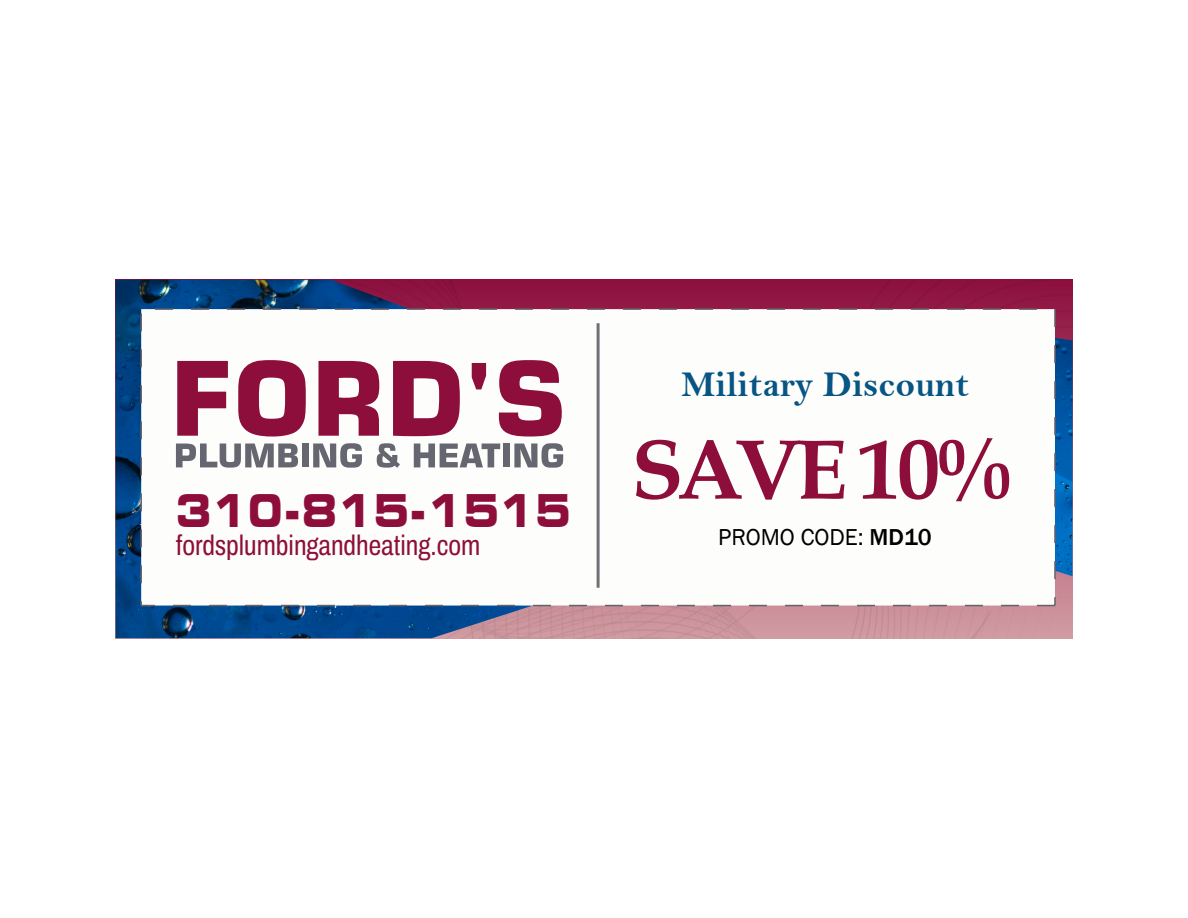
<style>
.page{position:relative;width:1188px;height:918px;background:#fff}
.page>*{position:absolute;margin:0;border:0;box-sizing:border-box;transform-origin:0 0}
.t1{font:700 85.05px "Book Antiqua";letter-spacing:-.08em;color:#8d0e3a}
.t2{font:700 expanded 44.85px "Square 721 BT";color:#8d0e3a;scale:.82 1}
.t3{font:36.6px "Bell MT Bold";color:#075584}
.t4{font:28.35px "Archivo Condensed";color:#8d0e3a}
.t5{font:23.7px "Franklin Gothic";color:#000}
.s1{font-weight:500}
</style>
<div class="page">
<img style="left:116px;top:280px;width:956px;height:358px">
<div style="left:140px;top:308px;width:916px;height:298px;background:#fdfdfb;border:2px dashed #65616a"></div>
<hr style="left:597px;top:323px;width:3px;height:265px;background:#6f7177">
<svg style="left:177px;top:361px;width:51px;height:75px"></svg>
<svg style="left:238px;top:360px;width:68px;height:77px"></svg>
<svg style="left:318px;top:361px;width:61px;height:75px"></svg>
<svg style="left:393px;top:361px;width:67px;height:75px"></svg>
<svg style="left:499px;top:360px;width:63px;height:77px"></svg>
<svg style="left:176px;top:444px;width:122px;height:24px"></svg>
<div style="left:302px;top:444px;width:7px;height:23px;background:#656670"></div>
<svg style="left:313px;top:443px;width:49px;height:25px"></svg>
<svg style="left:377px;top:443px;width:23px;height:25px"></svg>
<svg style="left:414px;top:444px;width:86px;height:23px"></svg>
<div style="left:503px;top:444px;width:7px;height:23px;background:#656670"></div>
<svg style="left:514px;top:443px;width:49px;height:25px"></svg>
<svg style="left:472px;top:363px;width:14px;height:26px"></svg>
<h2 class="t2" style="left:176px;top:484px;width:483px">310-815-1515</h2>
<p class="t4" style="left:176px;top:524px;width:306px">fordsplumbingandheating.com</p>
<p class="t3" style="left:681px;top:362px;width:290px">Military Discount</p>
<h1 class="t1" style="left:631px;top:412px;width:382px">SAVE 10%</h1>
<p class="t5" style="left:718px;top:522px;width:215px">PROMO CODE: <span class="s1">MD10</span></p>
</div>
